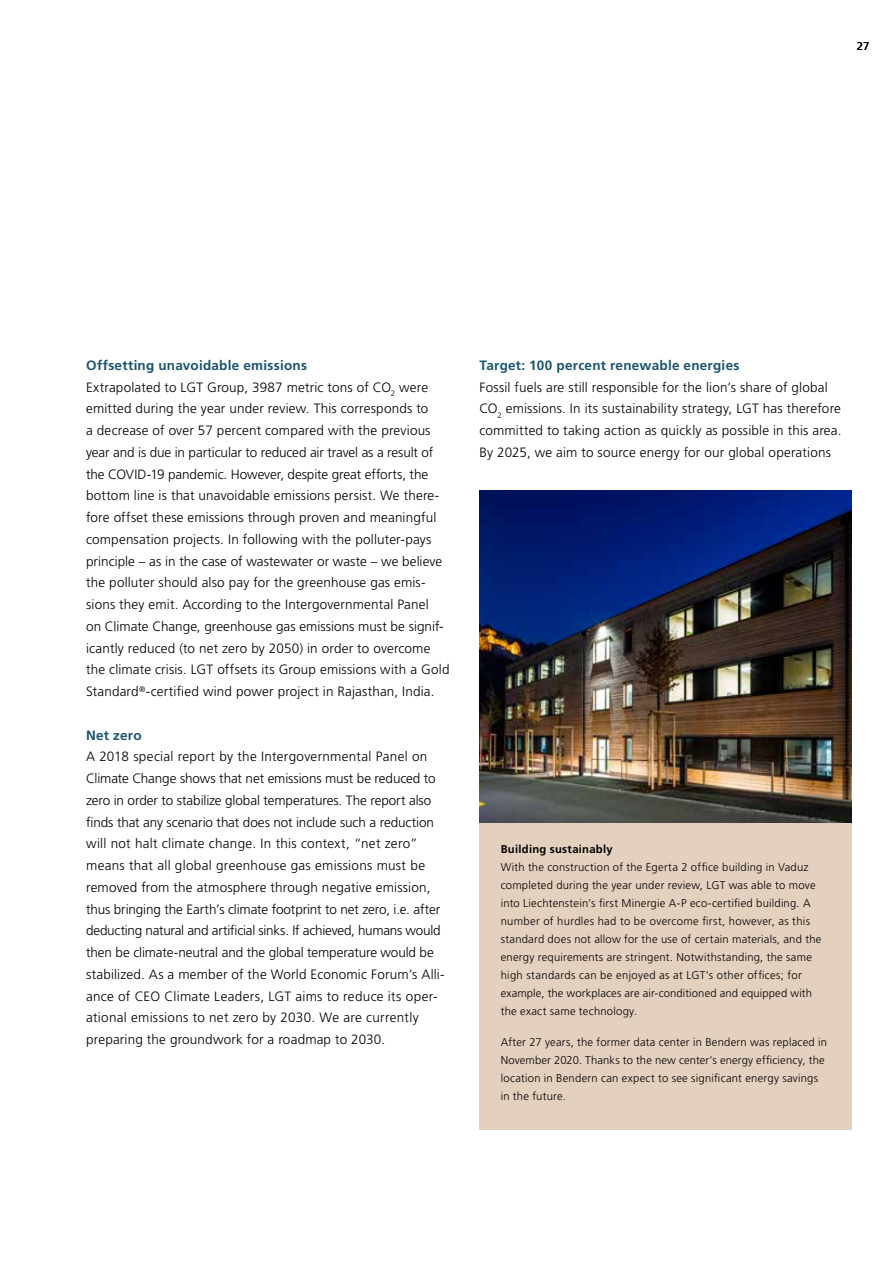
<style>
.page{position:relative;width:893px;height:1263px;background:#fff}
.page>*{position:absolute;margin:0;border:0;box-sizing:border-box;transform-origin:0 0}
.t1{font:300 13.5px/21.8px "Frutiger LT Std";letter-spacing:.01em;color:#000}
.t2{font:700 13.5px "Frutiger LT Std";letter-spacing:.02em;color:#1a5471}
.t3{font:300 11.25px/18px "Frutiger LT Std";letter-spacing:.02em;color:#000}
.t4{font:700 11.25px "Frutiger LT Std";letter-spacing:.025em;color:#000}
.t5{font:11.25px "Frutiger LT Std";color:#000}
.s1{font-weight:700;color:#1a5471}
</style>
<div class="page">
<img style="left:479px;top:491px;width:372px;height:332px">
<div style="left:479px;top:823px;width:372px;height:307px;background:#e4d0be"></div>
<p class="t5" style="left:857px;top:40px;width:14px">27</p>
<p class="t1" style="left:86px;top:354px;width:365px"><span class="s1">Offsetting unavoidable emissions<br></span>Extrapolated to LGT Group, 3987 metric tons of CO<sub>2</sub> were emitted during the year under review. This corresponds to<br>a decrease of over 57 percent compared with the previous year and is due in particular to reduced air travel as a result of the COVID-19 pandemic. However, despite great efforts, the bottom line is that unavoidable emissions persist. We there&shy;fore offset these emissions through proven and meaningful compensation projects. In following with the polluter-pays principle – as in the case of wastewater or waste – we believe the polluter should also pay for the greenhouse gas emis&shy;sions they emit. According to the Intergovernmental Panel<br>on Climate Change, greenhouse gas emissions must be signif&shy;icantly reduced (to net zero by 2050) in order to overcome the climate crisis. LGT offsets its Group emissions with a Gold Standard<sup>®</sup>-certified wind power project in Rajasthan, India.</p>
<p class="t2" style="left:86px;top:727px;width:57px">Net zero</p>
<p class="t1" style="left:86px;top:746px;width:360px">A 2018 special report by the Intergovernmental Panel on Climate Change shows that net emissions must be reduced to zero in order to stabilize global temperatures. The report also finds that any scenario that does not include such a reduction will not halt climate change. In this context, “net zero” means that all global greenhouse gas emissions must be removed from the atmosphere through negative emission, thus bringing the Earth’s climate footprint to net zero, i.e. after deducting natural and artificial sinks. If achieved, humans would then be climate-neutral and the global temperature would be stabilized. As a member of the World Economic Forum’s Alli&shy;ance of CEO Climate Leaders, LGT aims to reduce its oper&shy;ational emissions to net zero by 2030. We are currently preparing the groundwork for a roadmap to 2030.</p>
<p class="t2" style="left:479px;top:357px;width:262px">Target: 100 percent renewable energies</p>
<p class="t1" style="left:479px;top:376px;width:363px">Fossil fuels are still responsible for the lion’s share of global CO<sub>2</sub> emissions. In its sustainability strategy, LGT has therefore committed to taking action as quickly as possible in this area.<br>By 2025, we aim to source energy for our global operations</p>
<p class="t4" style="left:501px;top:842px;width:114px">Building sustainably</p>
<p class="t3" style="left:501px;top:858px;width:322px">With the construction of the Egerta 2 office building in Vaduz completed during the year under review, LGT was able to move into Liechtenstein’s first Minergie A-P eco-certified building. A number of hurdles had to be overcome first, however, as this standard does not allow for the use of certain materials, and the energy requirements are stringent. Notwithstanding, the same high standards can be enjoyed as at LGT’s other offices; for example, the workplaces are air-conditioned and equipped with the exact same technology.</p>
<p class="t3" style="left:501px;top:1033px;width:328px">After 27 years, the former data center in Bendern was replaced in November 2020. Thanks to the new center’s energy efficiency, the location in Bendern can expect to see significant energy savings in the future.</p>
</div>
